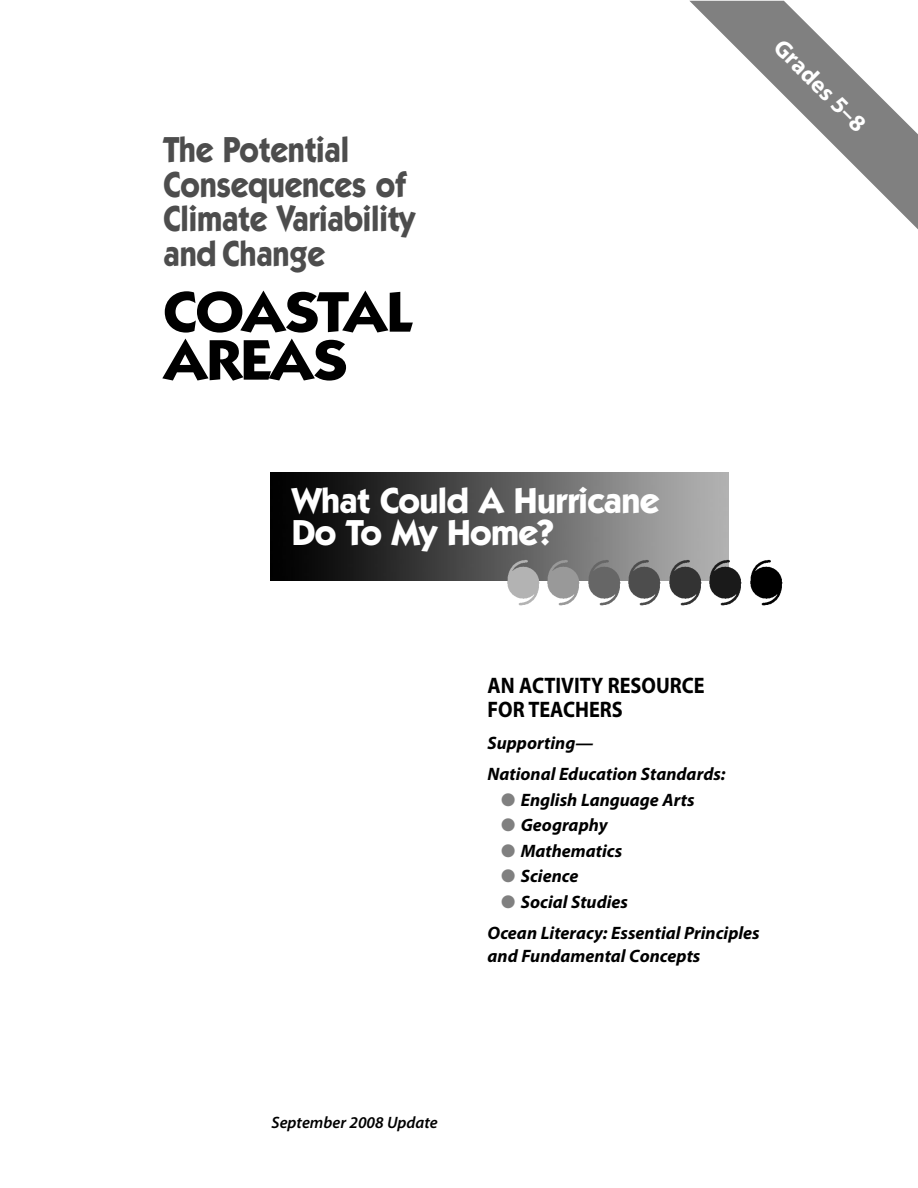
<style>
.page{position:relative;width:918px;height:1188px;background:#fff}
.page>*{position:absolute;margin:0;border:0;box-sizing:border-box;transform-origin:0 0}
.t1{font:700 57px/48px "Kabel IT Cby BT";letter-spacing:-.015em;color:#000;scale:1.1 1}
.t2{font:700 36px/34.5px "Kabel IT Cby BT";letter-spacing:-.005em;color:#4d4d4d;scale:.9 1}
.t3{font:700 36px/31.5px "Kabel IT Cby BT";letter-spacing:-.015em;color:#fff}
.t4{font:700 24px "Myriad Pro";color:#fff}
.t5{font:700 22.5px/24px "Myriad Pro";color:#000;scale:.9 1}
.t6{font:italic 700 18px/31.5px "Myriad Pro";color:#000}
.t7{font:italic 600 16.5px "Myriad Pro";color:#000}
.s1{color:#808080}
</style>
<div class="page">
<img style="left:270px;top:472px;width:459px;height:108px">
<img style="left:504px;top:557px;width:38px;height:49px">
<img style="left:544px;top:557px;width:39px;height:49px">
<img style="left:585px;top:557px;width:38px;height:49px">
<img style="left:626px;top:557px;width:38px;height:49px">
<img style="left:666px;top:557px;width:38px;height:49px">
<img style="left:706px;top:557px;width:36px;height:49px">
<img style="left:750px;top:559px;width:33px;height:47px">
<svg style="left:690px;top:1px;width:228px;height:228px"></svg>
<h2 class="t2" style="left:164px;top:136px;width:281px">The Potential<br>Consequences of<br>Climate Variability and Change</h2>
<h1 class="t1" style="left:164px;top:293px;width:228px">COASTAL<br>AREAS</h1>
<h2 class="t3" style="left:292px;top:488px;width:369px">What Could A Hurricane<br>Do To My Home?</h2>
<h3 class="t4" style="left:784px;top:37px;width:121px;rotate:45deg">Grades 5–8</h3>
<p class="t5" style="left:488px;top:676px;width:243px">AN ACTIVITY RESOURCE<br>FOR TEACHERS</p>
<p class="t6" style="left:488px;top:728px;width:240px">Supporting—<br>National Education Standards:</p>
<p class="t6" style="left:501px;top:785px;width:195px"><span class="s1">●</span> English Language Arts</p>
<p class="t6" style="left:501px;top:811px;width:108px"><span class="s1">●</span> Geography</p>
<p class="t6" style="left:501px;top:837px;width:123px"><span class="s1">●</span> Mathematics</p>
<p class="t6" style="left:501px;top:862px;width:79px"><span class="s1">●</span> Science</p>
<p class="t6" style="left:488px;top:888px;width:274px;text-indent:13px"><span class="s1">●</span> Social Studies<br>Ocean Literacy: Essential Principles</p>
<p class="t6" style="left:488px;top:942px;width:214px">and Fundamental Concepts</p>
<p class="t7" style="left:272px;top:1116px;width:168px">September 2008 Update</p>
</div>
